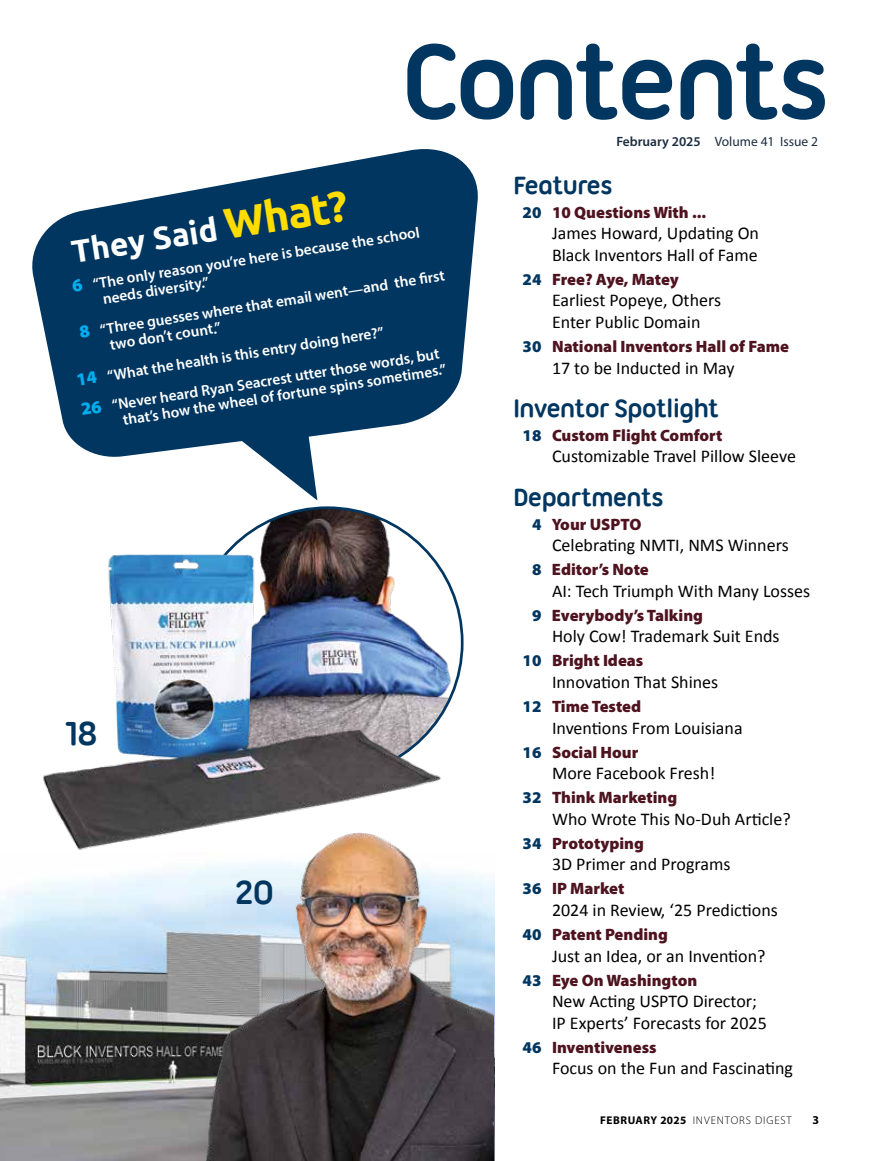
<style>
.page{position:relative;width:891px;height:1161px;background:#fff}
.page>*{position:absolute;margin:0;border:0;box-sizing:border-box;transform-origin:0 0}
.t1{font:700 115.5px "Ubuntu Titling";letter-spacing:-.05em;color:#003660}
.t2{font:700 36px "Ubuntu Titling";color:#003660}
.t3{font:700 31.95px "Ubuntu";color:#fff}
.t4{font:700 27px "Ubuntu Titling";letter-spacing:-.04em;color:#003660}
.t5{font:18px/21.6px "Calibri";color:#000}
.t6{font:900 16.5px "Myriad Pro";color:#4e131f}
.t7{font:600 15.3px/16.5px "Myriad Pro";color:#fff}
.t8{font:13.5px "Myriad Pro";color:#1b2c40}
.t9{font:700 12px "Myriad Pro";color:#000}
.t10{font:300 11.25px "Myriad Pro";letter-spacing:.08em;color:#000}
.s1{font-weight:600}
.s2{color:#003660}
.s3{font-size:43.05px;color:#fd0}
.s4{font-weight:900;font-size:18.15px;color:#00aeef}
.s5{font-weight:700}
</style>
<div class="page">
<img style="left:0;top:873px;width:495px;height:288px">
<svg style="left:32px;top:149px;width:446px;height:391px;fill:#003660"></svg>
<img style="left:179px;top:855px;width:315px;height:306px">
<img style="left:193px;top:508px;width:269px;height:269px;border-radius:135px">
<img style="left:43px;top:542px;width:405px;height:313px">
<h1 class="t1" style="left:400px;top:14px;width:432px">Contents</h1>
<p class="t8" style="left:616px;top:133px;width:203px"><span class="s1">February 2025</span> Volume 41 Issue 2</p>
<h3 class="t4" style="left:513px;top:169px;width:101px">Features</h3>
<p class="t6" style="left:523px;top:201px;width:185px"><span class="s2">20</span> 10 Questions With ...</p>
<p class="t5" style="left:552px;top:221px;width:209px">James Howard, Updating On<br>Black Inventors Hall of Fame</p>
<p class="t6" style="left:523px;top:268px;width:158px"><span class="s2">24</span> Free? Aye, Matey</p>
<p class="t5" style="left:552px;top:289px;width:171px">Earliest Popeye, Others<br>Enter Public Domain</p>
<p class="t6" style="left:523px;top:335px;width:268px"><span class="s2">30</span> National Inventors Hall of Fame</p>
<p class="t5" style="left:552px;top:356px;width:184px">17 to be Inducted in May</p>
<h3 class="t4" style="left:513px;top:392px;width:208px">Inventor Spotlight</h3>
<p class="t6" style="left:523px;top:424px;width:201px"><span class="s2">18</span> Custom Flight Comfort</p>
<p class="t5" style="left:552px;top:445px;width:245px">Customizable Travel Pillow Sleeve</p>
<h3 class="t4" style="left:513px;top:481px;width:152px">Departments</h3>
<p class="t6" style="left:532px;top:513px;width:111px"><span class="s2">4</span> Your USPTO</p>
<p class="t5" style="left:552px;top:533px;width:238px">Celebrating NMTI, NMS Winners</p>
<p class="t6" style="left:532px;top:559px;width:118px"><span class="s2">8</span> Editor’s Note</p>
<p class="t5" style="left:552px;top:579px;width:260px">AI: Tech Triumph With Many Losses</p>
<p class="t6" style="left:532px;top:604px;width:173px"><span class="s2">9</span> Everybody’s Talking</p>
<p class="t5" style="left:552px;top:625px;width:229px">Holy Cow! Trademark Suit Ends</p>
<p class="t6" style="left:523px;top:650px;width:122px"><span class="s2">10</span> Bright Ideas</p>
<p class="t5" style="left:552px;top:670px;width:168px">Innovation That Shines</p>
<p class="t6" style="left:523px;top:695px;width:120px"><span class="s2">12</span> Time Tested</p>
<p class="t5" style="left:552px;top:716px;width:192px">Inventions From Louisiana</p>
<p class="t6" style="left:523px;top:741px;width:117px"><span class="s2">16</span> Social Hour</p>
<p class="t5" style="left:552px;top:761px;width:165px">More Facebook Fresh!</p>
<p class="t6" style="left:523px;top:787px;width:156px"><span class="s2">32</span> Think Marketing</p>
<p class="t5" style="left:552px;top:807px;width:240px">Who Wrote This No-Duh Article?</p>
<p class="t6" style="left:523px;top:832px;width:123px"><span class="s2">34</span> Prototyping</p>
<p class="t5" style="left:552px;top:853px;width:180px">3D Primer and Programs</p>
<p class="t6" style="left:523px;top:878px;width:103px"><span class="s2">36</span> IP Market</p>
<p class="t5" style="left:552px;top:898px;width:227px">2024 in Review, ‘25 Predictions</p>
<p class="t6" style="left:523px;top:923px;width:147px"><span class="s2">40</span> Patent Pending</p>
<p class="t5" style="left:552px;top:944px;width:215px">Just an Idea, or an Invention?</p>
<p class="t6" style="left:523px;top:969px;width:176px"><span class="s2">43</span> Eye On Washington</p>
<p class="t5" style="left:552px;top:989px;width:216px">New Acting USPTO Director;<br>IP Experts’ Forecasts for 2025</p>
<p class="t6" style="left:523px;top:1036px;width:135px"><span class="s2">46</span> Inventiveness</p>
<p class="t5" style="left:552px;top:1057px;width:243px">Focus on the Fun and Fascinating</p>
<h3 class="t3" style="left:69px;top:233px;width:281px;rotate:-9deg">They Said <span class="s3">What?</span></h3>
<p class="t7" style="left:99px;top:274px;width:325px;text-indent:-28px;rotate:-9deg"><span class="s4">6</span> “The only reason you’re here is because the school needs diversity.”</p>
<p class="t7" style="left:106px;top:320px;width:343px;text-indent:-28px;rotate:-9deg"><span class="s4">8</span> “Three guesses where that email went—and the fi rst two don’t count.”</p>
<p class="t7" style="left:74px;top:365px;width:364px;line-height:30px;rotate:-9deg"><span class="s4">14</span> “What the health is this entry doing here?”<br><span class="s4">26</span> “Never heard Ryan Seacrest utter those words, but</p>
<p class="t7" style="left:122px;top:412px;width:329px;rotate:-9deg">that’s how the wheel of fortune spins sometimes.”</p>
<h2 class="t2" style="left:65px;top:712px;width:35px">18</h2>
<h2 class="t2" style="left:234px;top:871px;width:42px">20</h2>
<p class="t10" style="left:600px;top:1114px;width:193px"><span class="s5">FEBRUARY 2025</span> INVENTORS DIGEST</p>
<p class="t9" style="left:812px;top:1112px;width:8px">3</p>
</div>
